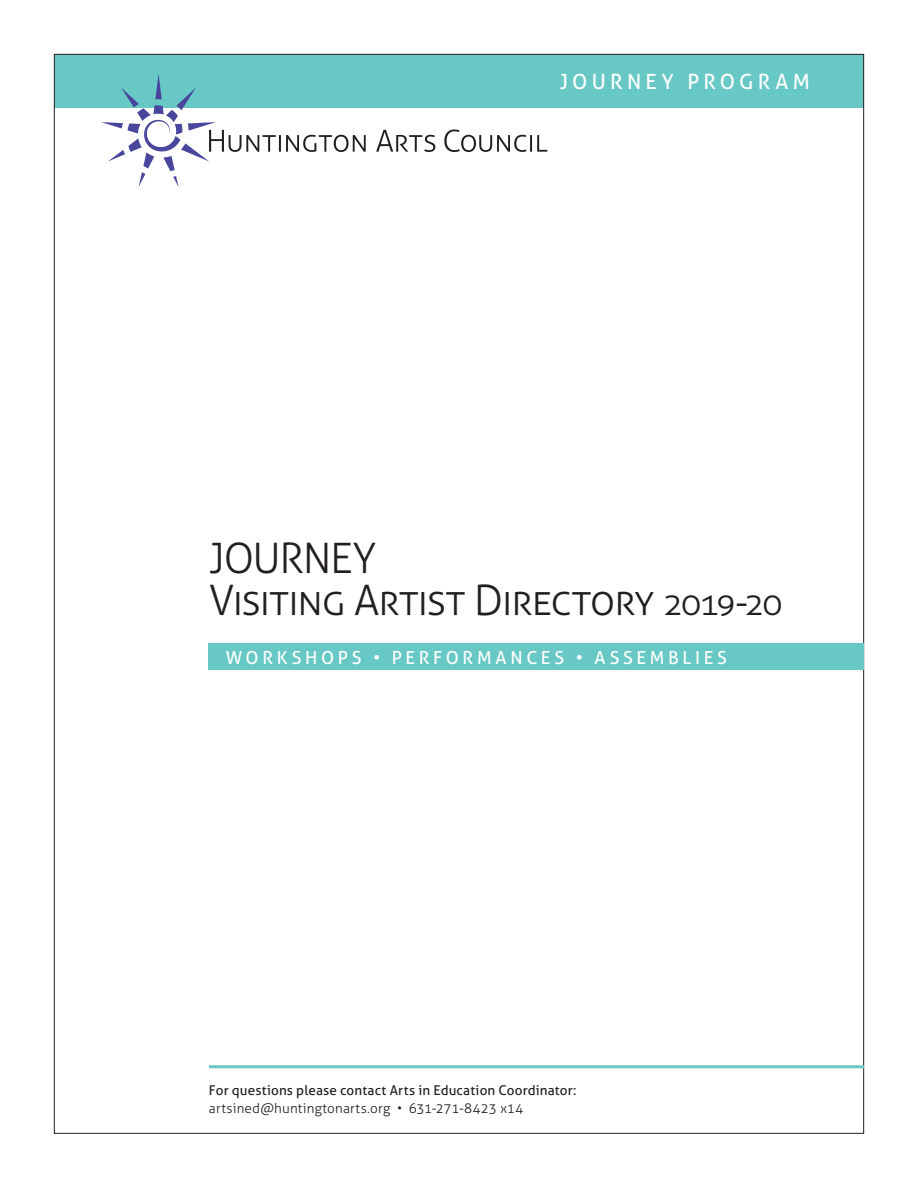
<style>
.page{position:relative;width:918px;height:1188px;background:#fff}
.page>*{position:absolute;margin:0;border:0;box-sizing:border-box;transform-origin:0 0}
.t1{font:300 42px "Aller";letter-spacing:-.035em;color:#231f20}
.t2{font:21px "Aller";letter-spacing:.2em;color:#fff}
.t3{font:18px "Aller";letter-spacing:.2em;color:#fff}
.t4{font:13.5px/18px "Aller";letter-spacing:.01em;color:#231f20}
.s1{font-size:36px}
.s2{font-weight:300}
</style>
<div class="page">
<div style="left:54px;top:54px;width:810px;height:54px;background:#67c8c6"></div>
<svg style="left:101px;top:74px;width:265px;height:113px"></svg>
<svg style="left:376px;top:130px;width:59px;height:22px"></svg>
<svg style="left:444px;top:130px;width:103px;height:22px"></svg>
<hr style="left:209px;top:1065px;width:655px;height:3px;background:#67c8c6">
<div style="left:209px;top:643px;width:655px;height:27px;background:#67c8c6"></div>
<p class="t2" style="left:560px;top:69px;width:252px">JOURNEY PROGRAM</p>
<p class="t1" style="left:209px;top:533px;width:169px">JOURNEY</p>
<p class="t1" style="left:209px;top:575px;width:576px">Visiting Artist Directory <span class="s1">2019-20</span></p>
<p class="t3" style="left:226px;top:646px;width:503px">WORKSHOPS • PERFORMANCES • ASSEMBLIES</p>
<p class="t4" style="left:209px;top:1081px;width:369px">For questions please contact Arts in Education Coordinator: <span class="s2">artsined@huntingtonarts.org • 631-271-8423 x14</span></p>
</div>
